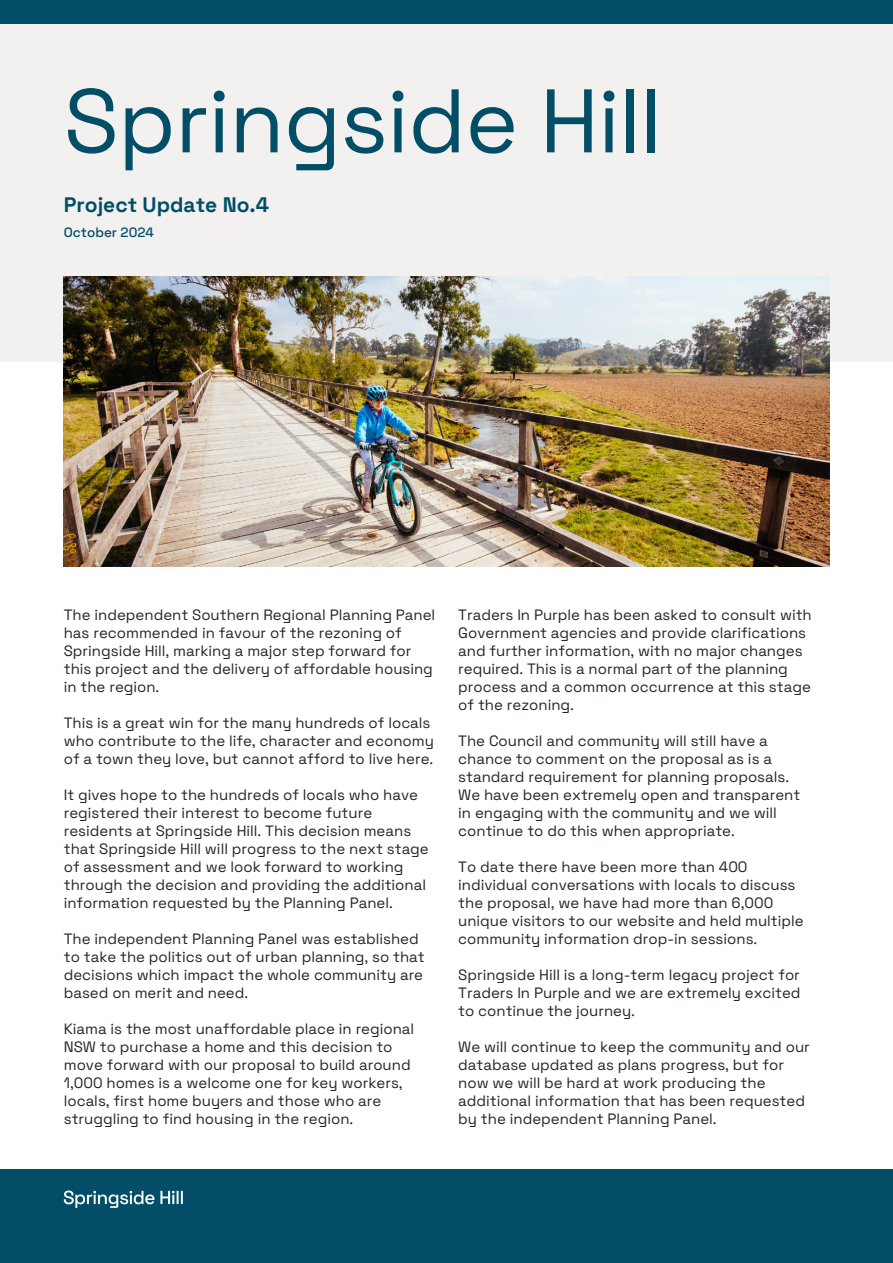
<style>
.page{position:relative;width:893px;height:1263px;background:#fff}
.page>*{position:absolute;margin:0;border:0;box-sizing:border-box;transform-origin:0 0}
.t1{font:90px "Space Grotesk";letter-spacing:-.01em;color:#024e66}
.Date{font:700 21px "Space Grotesk";color:#024e66}
.Body{font:15px/18px "Space Grotesk";color:#212529}
.Date-2{font:500 13.5px "Space Grotesk";color:#024e66}
</style>
<div class="page">
<div style="left:0;top:1169px;width:893px;height:94px;background:#024e66"></div>
<div style="left:0;top:0;width:893px;height:361px;background:#f2f1ef"></div>
<div style="left:0;top:0;width:893px;height:23px;background:#024e66"></div>
<svg style="left:64px;top:1190px;width:119px;height:18px"></svg>
<img style="left:64px;top:276px;width:765px;height:290px">
<p class="t1" style="left:64px;top:54px;width:600px">Springside Hill</p>
<p class="Date" style="left:64px;top:189px;width:207px">Project Update No.4</p>
<p class="Date-2" style="left:64px;top:222px;width:92px">October 2024</p>
<p class="Body" style="left:64px;top:605px;width:373px">The independent Southern Regional Planning Panel has recommended in favour of the rezoning of Springside Hill, marking a major step forward for this project and the delivery of affordable housing in the region.</p>
<p class="Body" style="left:64px;top:713px;width:372px">This is a great win for the many hundreds of locals who contribute to the life, character and economy of a town they love, but cannot afford to live here.</p>
<p class="Body" style="left:64px;top:785px;width:367px">It gives hope to the hundreds of locals who have registered their interest to become future residents at Springside Hill. This decision means that Springside Hill will progress to the next stage of assessment and we look forward to working through the decision and providing the additional information requested by the Planning Panel.</p>
<p class="Body" style="left:64px;top:929px;width:363px">The independent Planning Panel was established to take the politics out of urban planning, so that decisions which impact the whole community are based on merit and need.</p>
<p class="Body" style="left:64px;top:1019px;width:352px">Kiama is the most unaffordable place in regional NSW to purchase a home and this decision to move forward with our proposal to build around 1,000 homes is a welcome one for key workers, locals, first home buyers and those who are struggling to find housing in the region.</p>
<p class="Body" style="left:458px;top:605px;width:355px">Traders In Purple has been asked to consult with Government agencies and provide clarifications and further information, with no major changes required. This is a normal part of the planning process and a common occurrence at this stage of the rezoning.</p>
<p class="Body" style="left:458px;top:731px;width:344px">The Council and community will still have a chance to comment on the proposal as is a standard requirement for planning proposals.<br>We have been extremely open and transparent in engaging with the community and we will continue to do this when appropriate.</p>
<p class="Body" style="left:458px;top:857px;width:347px">To date there have been more than 400 individual conversations with locals to discuss the proposal, we have had more than 6,000 unique visitors to our website and held multiple community information drop-in sessions.</p>
<p class="Body" style="left:458px;top:965px;width:344px;text-align:justify">Springside Hill is a long-term legacy project for Traders In Purple and we are extremely excited to continue the journey.</p>
<p class="Body" style="left:458px;top:1037px;width:353px">We will continue to keep the community and our database updated as plans progress, but for now we will be hard at work producing the additional information that has been requested by the independent Planning Panel.</p>
</div>
